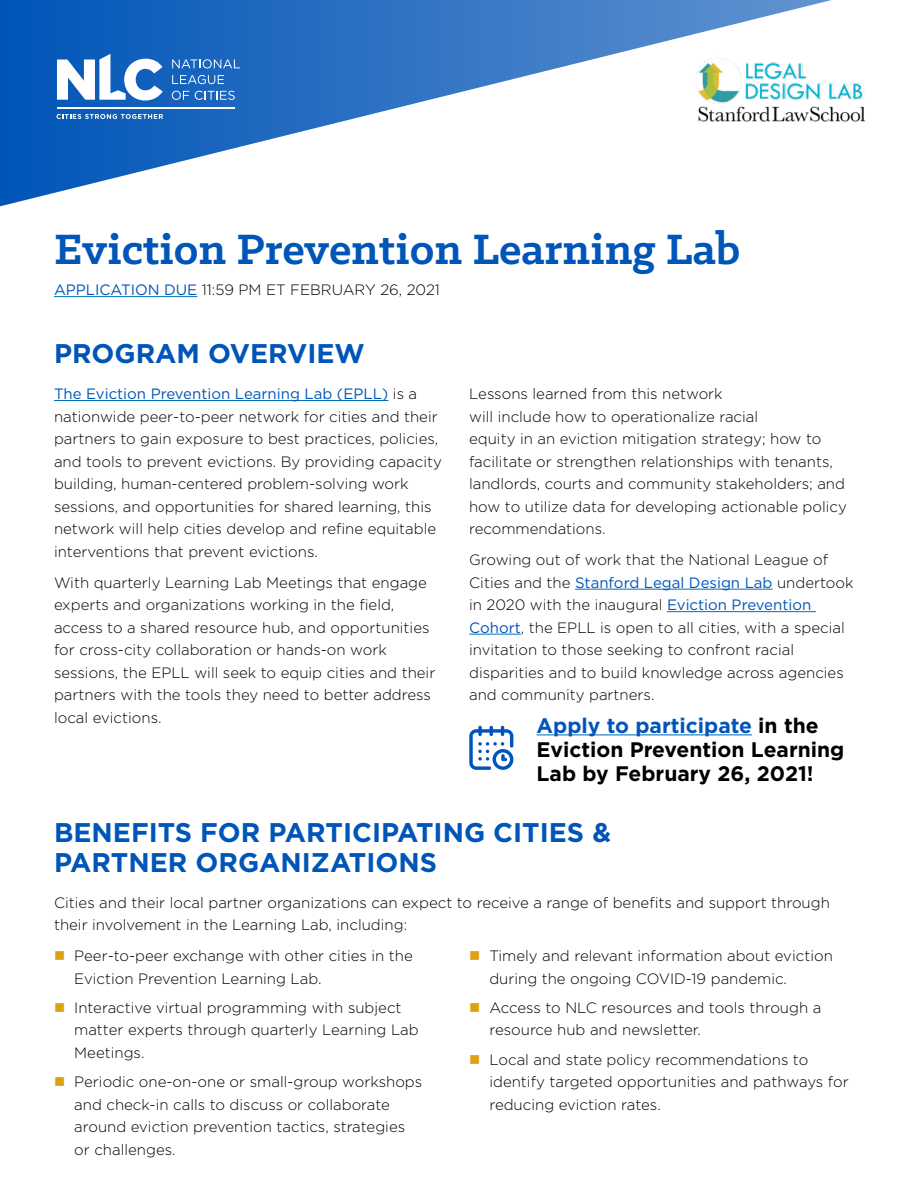
<style>
.page{position:relative;width:918px;height:1188px;background:#fff}
.page>*{position:absolute;margin:0;border:0;box-sizing:border-box;transform-origin:0 0}
.t1{font:700 48px "Klinic Slab";color:#0055b8}
.t2{font:700 27px/30px "Gotham";color:#0055b8}
.t3{font:700 21px/24px "Gotham";color:#000}
.t4{font:300 15px/22.5px "Gotham";color:#000}
.s1{font-weight:400;color:#0055b8}
.s2{color:#0055b8}
.s3{color:#dba111}
</style>
<div class="page">
<svg style="left:0;top:0;width:832px;height:207px"></svg>
<hr style="left:57px;top:107px;width:178px;height:1px;background:#fff">
<svg style="left:172px;top:59px;width:68px;height:10px"></svg>
<svg style="left:172px;top:75px;width:52px;height:9px"></svg>
<svg style="left:172px;top:91px;width:17px;height:9px"></svg>
<svg style="left:195px;top:91px;width:40px;height:9px"></svg>
<svg style="left:56px;top:114px;width:107px;height:5px"></svg>
<svg style="left:57px;top:54px;width:106px;height:47px"></svg>
<hr style="left:54px;top:296px;width:143px;height:1px;background:#006fba">
<hr style="left:54px;top:400px;width:334px;height:1px;background:#006fba">
<hr style="left:575px;top:589px;width:198px;height:1px;background:#006fba">
<hr style="left:667px;top:611px;width:149px;height:1px;background:#006fba">
<hr style="left:469px;top:634px;width:52px;height:1px;background:#006fba">
<hr style="left:537px;top:734px;width:215px;height:1px;background:#006fba">
<svg style="left:469px;top:726px;width:44px;height:44px"></svg>
<img style="left:691px;top:52px;width:175px;height:76px">
<h1 class="t1" style="left:54px;top:218px;width:688px">Eviction Prevention Learning Lab</h1>
<p class="t4" style="left:54px;top:278px;width:388px"><span class="s1">APPLICATION DUE</span> 11:59 PM ET FEBRUARY 26, 2021</p>
<h2 class="t2" style="left:54px;top:338px;width:312px">PROGRAM OVERVIEW</h2>
<p class="t4" style="left:54px;top:382px;width:389px"><span class="s1">The Eviction Prevention Learning Lab (EPLL)</span> is a nationwide peer-to-peer network for cities and their partners to gain exposure to best practices, policies, and tools to prevent evictions. By providing capacity building, human-centered problem-solving work sessions, and opportunities for shared learning, this network will help cities develop and refine equitable interventions that prevent evictions.</p>
<p class="t4" style="left:54px;top:571px;width:383px">With quarterly Learning Lab Meetings that engage experts and organizations working in the field, access to a shared resource hub, and opportunities for cross-city collaboration or hands-on work sessions, the EPLL will seek to equip cities and their partners with the tools they need to better address local evictions.</p>
<p class="t4" style="left:469px;top:382px;width:379px">Lessons learned from this network<br>will include how to operationalize racial<br>equity in an eviction mitigation strategy; how to facilitate or strengthen relationships with tenants, landlords, courts and community stakeholders; and how to utilize data for developing actionable policy recommendations.</p>
<p class="t4" style="left:469px;top:548px;width:386px">Growing out of work that the National League of Cities and the <span class="s1">Stanford Legal Design Lab</span> undertook in 2020 with the inaugural <span class="s1">Eviction Prevention Cohort</span>, the EPLL is open to all cities, with a special invitation to those seeking to confront racial disparities and to build knowledge across agencies and community partners.</p>
<h3 class="t3" style="left:537px;top:713px;width:309px"><span class="s2">Apply to participate</span> in the<br>Eviction Prevention Learning<br>Lab by February 26, 2021!</h3>
<h2 class="t2" style="left:54px;top:817px;width:559px">BENEFITS FOR PARTICIPATING CITIES &amp;<br>PARTNER ORGANIZATIONS</h2>
<p class="t4" style="left:54px;top:891px;width:777px">Cities and their local partner organizations can expect to receive a range of benefits and support through their involvement in the Learning Lab, including:</p>
<p class="t4" style="left:74px;top:944px;width:340px;text-indent:-20px"><span class="s3">■</span> Peer-to-peer exchange with other cities in the<br>Eviction Prevention Learning Lab.</p>
<p class="t4" style="left:74px;top:996px;width:346px;text-indent:-20px"><span class="s3">■</span> Interactive virtual programming with subject matter experts through quarterly Learning Lab<br>Meetings.</p>
<p class="t4" style="left:74px;top:1070px;width:350px;text-indent:-20px"><span class="s3">■</span> Periodic one-on-one or small-group workshops and check-in calls to discuss or collaborate around eviction prevention tactics, strategies or challenges.</p>
<p class="t4" style="left:489px;top:944px;width:345px;text-indent:-20px"><span class="s3">■</span> Timely and relevant information about eviction during the ongoing COVID-19 pandemic.</p>
<p class="t4" style="left:489px;top:996px;width:334px;text-indent:-20px"><span class="s3">■</span> Access to NLC resources and tools through a resource hub and newsletter.</p>
<p class="t4" style="left:489px;top:1048px;width:361px;text-indent:-20px"><span class="s3">■</span> Local and state policy recommendations to identify targeted opportunities and pathways for reducing eviction rates.</p>
</div>
